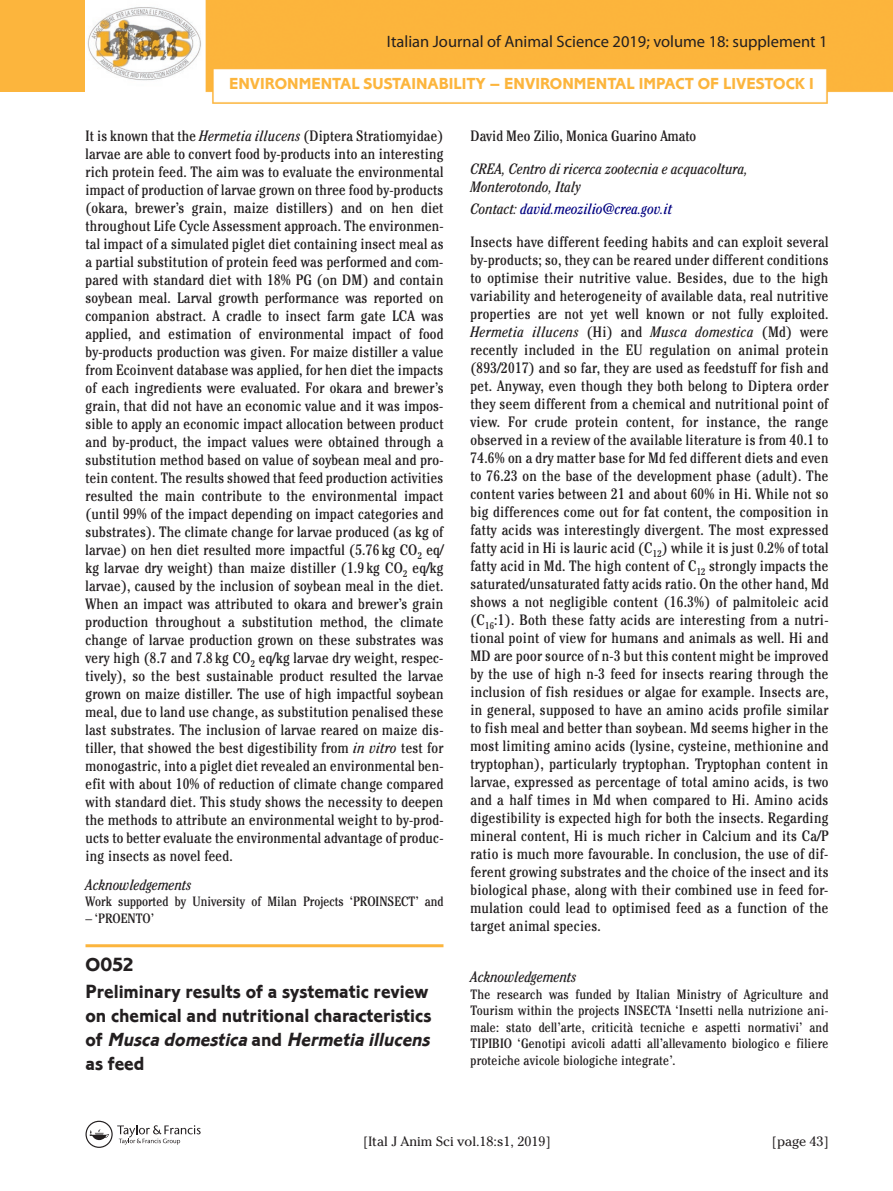
<style>
.page{position:relative;width:893px;height:1191px;background:#fff}
.page>*{position:absolute;margin:0;border:0;box-sizing:border-box;transform-origin:0 0}
.t1{font:19.65px/24px "Corinthian Bold Plain";color:#231f20}
.t2{font:16.5px "Corinthian Bold Plain";color:#fcb53d}
.t3{font:16.5px "Myriad Pro";color:#231f20}
.t4{font:condensed 15px/18px "Cheltenham Std";letter-spacing:.015em;color:#231f20;text-align:justify}
.t5{font:italic condensed 15px/18px "Cheltenham Std";color:#231f20}
.t6{font:italic condensed 15px "Cheltenham Std";color:#000080}
.t7{font:condensed 13.5px/16.5px "Cheltenham Std";color:#231f20;text-align:justify}
.t8{font:13.5px "Cheltenham Std";color:#231f20}
.s1{font-style:italic}
.s2{color:#231f20}
</style>
<div class="page">
<div style="left:0;top:0;width:84px;height:92px;background:#fcb53d"></div>
<img style="left:206px;top:0;width:687px;height:104px">
<svg style="left:86px;top:1120px;width:115px;height:27px"></svg>
<img style="left:87px;top:7px;width:114px;height:74px">
<hr style="left:86px;top:944px;width:357px;height:3px;background:#fcb53d">
<p class="t3" style="left:387px;top:31px;width:442px">Italian Journal of Animal Science 2019; volume 18: supplement 1</p>
<p class="t2" style="left:229px;top:74px;width:586px">ENVIRONMENTAL SUSTAINABILITY – ENVIRONMENTAL IMPACT OF LIVESTOCK I</p>
<p class="t4" style="left:85px;top:127px;width:360px">It is known that the <span class="s1">Hermetia illucens</span> (Diptera Stratiomyidae) larvae are able to convert food by-products into an interesting rich protein feed. The aim was to evaluate the environmental impact of production of larvae grown on three food by-products (okara, brewer’s grain, maize distillers) and on hen diet throughout Life Cycle Assessment approach. The environmen&shy;tal impact of a simulated piglet diet containing insect meal as a partial substitution of protein feed was performed and com&shy;pared with standard diet with 18% PG (on DM) and contain soybean meal. Larval growth performance was reported on companion abstract. A cradle to insect farm gate LCA was applied, and estimation of environmental impact of food by-products production was given. For maize distiller a value from Ecoinvent database was applied, for hen diet the impacts of each ingredients were evaluated. For okara and brewer’s grain, that did not have an economic value and it was impos&shy;sible to apply an economic impact allocation between product and by-product, the impact values were obtained through a substitution method based on value of soybean meal and pro&shy;tein content. The results showed that feed production activities resulted the main contribute to the environmental impact (until 99% of the impact depending on impact categories and substrates). The climate change for larvae produced (as kg of larvae) on hen diet resulted more impactful (5.76 kg CO<sub>2</sub> eq/ kg larvae dry weight) than maize distiller (1.9 kg CO<sub>2</sub> eq/kg larvae), caused by the inclusion of soybean meal in the diet.<br>When an impact was attributed to okara and brewer’s grain production throughout a substitution method, the climate change of larvae production grown on these substrates was very high (8.7 and 7.8 kg CO<sub>2</sub> eq/kg larvae dry weight, respec&shy;tively), so the best sustainable product resulted the larvae grown on maize distiller. The use of high impactful soybean meal, due to land use change, as substitution penalised these last substrates. The inclusion of larvae reared on maize dis&shy;tiller, that showed the best digestibility from <span class="s1">in vitro</span> test for monogastric, into a piglet diet revealed an environmental ben&shy;efit with about 10% of reduction of climate change compared with standard diet. This study shows the necessity to deepen the methods to attribute an environmental weight to by-prod&shy;ucts to better evaluate the environmental advantage of produc&shy;ing insects as novel feed.</p>
<p class="t5" style="left:86px;top:875px;width:107px">Acknowledgements</p>
<p class="t7" style="left:86px;top:893px;width:359px">Work supported by University of Milan Projects ‘PROINSECT’ and</p>
<p class="t7" style="left:86px;top:909px;width:70px">– ‘PROENTO’</p>
<h1 class="t1" style="left:86px;top:951px;width:344px;line-height:27px">O052<br>Preliminary results of a systematic review</h1>
<h1 class="t1" style="left:85px;top:1003px;width:351px">on chemical and nutritional characteristics o f <span class="s1">Musca domestica</span> a n d <span class="s1">Hermetia illucens </span>as feed</h1>
<p class="t4" style="left:470px;top:127px;width:227px">David Meo Zilio, Monica Guarino Amato</p>
<p class="t5" style="left:470px;top:160px;width:279px">CREA, Centro di ricerca zootecnia e acquacoltura,<br>Monterotondo, Italy</p>
<p class="t6" style="left:470px;top:200px;width:203px"><span class="s2">Contact:</span> david.meozilio@crea.gov.it</p>
<p class="t4" style="left:470px;top:233px;width:360px">Insects have different feeding habits and can exploit several by-products; so, they can be reared under different conditions to optimise their nutritive value. Besides, due to the high variability and heterogeneity of available data, real nutritive properties are not yet well known or not fully exploited.<br><span class="s1">Hermetia illucens</span> (Hi) and <span class="s1">Musca domestica</span> (Md) were recently included in the EU regulation on animal protein (893/2017) and so far, they are used as feedstuff for fish and pet. Anyway, even though they both belong to Diptera order they seem different from a chemical and nutritional point of view. For crude protein content, for instance, the range observed in a review of the available literature is from 40.1 to 74.6% on a dry matter base for Md fed different diets and even to 76.23 on the base of the development phase (adult). The content varies between 21 and about 60% in Hi. While not so big differences come out for fat content, the composition in fatty acids was interestingly divergent. The most expressed fatty acid in Hi is lauric acid (C<sub>12</sub>) while it is just 0.2% of total fatty acid in Md. The high content of C<sub>12</sub> strongly impacts the saturated/unsaturated fatty acids ratio. On the other hand, Md shows a not negligible content (16.3%) of palmitoleic acid (C<sub>16</sub>:1). Both these fatty acids are interesting from a nutri&shy;tional point of view for humans and animals as well. Hi and MD are poor source of n-3 but this content might be improved by the use of high n-3 feed for insects rearing through the inclusion of fish residues or algae for example. Insects are, in general, supposed to have an amino acids profile similar to fish meal and better than soybean. Md seems higher in the most limiting amino acids (lysine, cysteine, methionine and tryptophan), particularly tryptophan. Tryptophan content in larvae, expressed as percentage of total amino acids, is two and a half times in Md when compared to Hi. Amino acids digestibility is expected high for both the insects. Regarding mineral content, Hi is much richer in Calcium and its Ca/P ratio is much more favourable. In conclusion, the use of dif&shy;ferent growing substrates and the choice of the insect and its biological phase, along with their combined use in feed for&shy;mulation could lead to optimised feed as a function of the target animal species.</p>
<p class="t5" style="left:470px;top:968px;width:107px">Acknowledgements</p>
<p class="t7" style="left:470px;top:985px;width:359px">The research was funded by Italian Ministry of Agriculture and Tourism within the projects INSECTA ‘Insetti nella nutrizione ani&shy;male: stato dell’arte, criticità tecniche e aspetti normativi’ and TIPIBIO ‘Genotipi avicoli adatti all’allevamento biologico e filiere proteiche avicole biologiche integrate’.</p>
<p class="t8" style="left:363px;top:1133px;width:189px">[Ital J Anim Sci vol.18:s1, 2019]</p>
<p class="t8" style="left:772px;top:1133px;width:59px">[page 43]</p>
</div>
